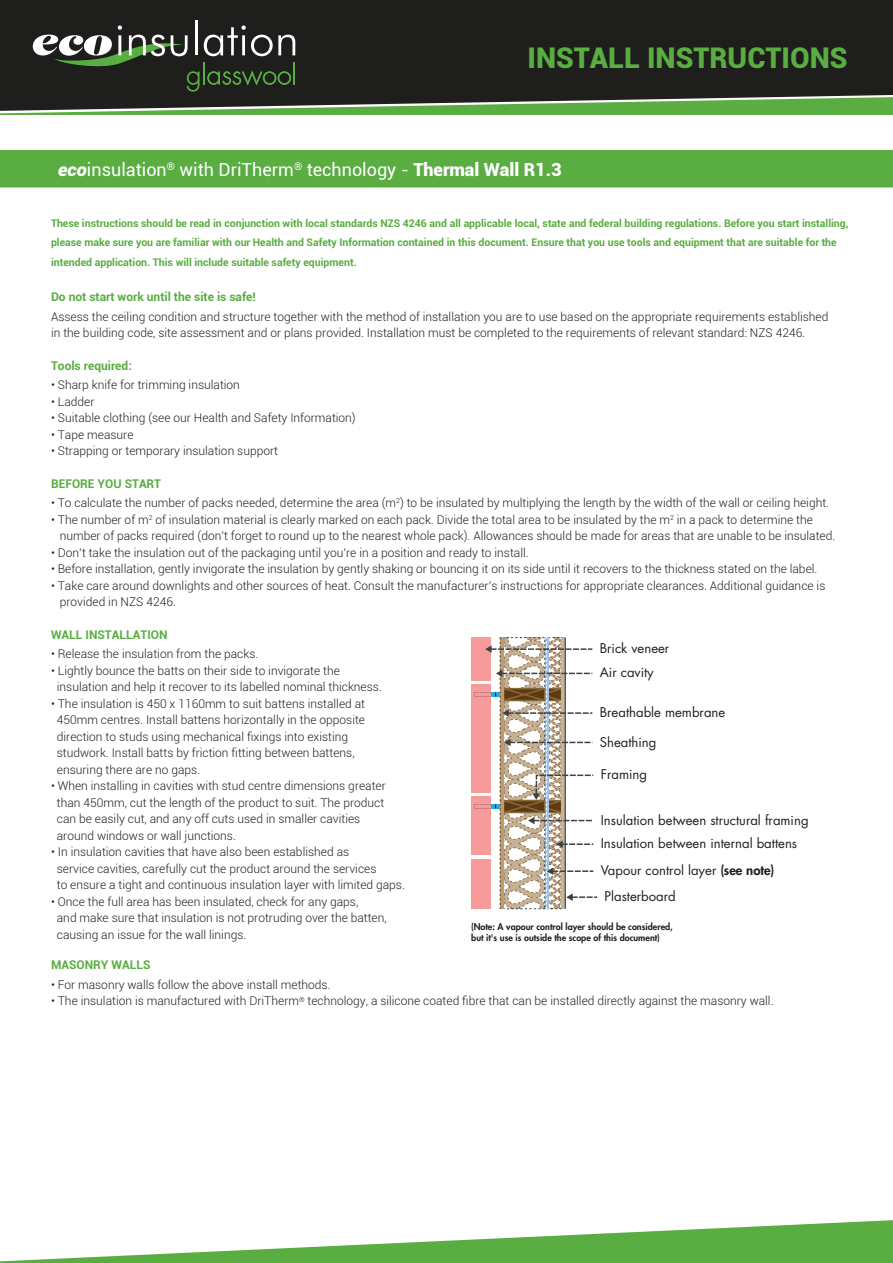
<style>
.page{position:relative;width:893px;height:1263px;background:#fff}
.page>*{position:absolute;margin:0;border:0;box-sizing:border-box;transform-origin:0 0}
.t1{font:900 28.5px "Roboto";color:#59ad41}
.t2{font:18px "Roboto";color:#fff}
.t3{font:13.05px/24.3px "Futura Std";color:#231f20}
.t4{font:300 12px/16.5px "Roboto";color:#231f20}
.t5{font:700 12px "Roboto";color:#59ad41}
.t6{font:700 10.5px/19.5px "Roboto";color:#59ad41}
.t7{font:800 9px/10.8px "Futura Std";color:#231f20}
.s1{font-weight:900;font-style:italic}
.s2{font-weight:900}
.s3{font-weight:800}
</style>
<div class="page">
<div style="left:0;top:0;width:893px;height:25px;background:#1e1e1d"></div>
<div style="left:0;top:150px;width:893px;height:37px;background:#59ad41"></div>
<svg style="left:0;top:1220px;width:893px;height:43px"></svg>
<hr style="left:195px;top:20px;width:3px;height:35px;background:#fff">
<svg style="left:0;top:25px;width:893px;height:90px;background:#313b2d"></svg>
<hr style="left:293px;top:62px;width:2px;height:23px;background:#59ad41">
<div style="left:471px;top:638px;width:20px;height:43px;background:#f69b9a"></div>
<div style="left:471px;top:684px;width:20px;height:109px;background:#f69b9a"></div>
<div style="left:471px;top:859px;width:20px;height:50px;background:#f69b9a"></div>
<div style="left:471px;top:796px;width:20px;height:59px;background:#f69b9a"></div>
<svg style="left:475px;top:638px;width:122px;height:271px"></svg>
<h1 class="t1" style="left:528px;top:38px;width:321px">INSTALL INSTRUCTIONS</h1>
<h2 class="t2" style="left:58px;top:157px;width:505px"><span class="s1">eco</span>insulation<sup>®</sup> with DriTherm<sup>®</sup> technology - <span class="s2">Thermal Wall R1.3</span></h2>
<p class="t6" style="left:51px;top:213px;width:799px">These instructions should be read in conjunction with local standards NZS 4246 and all applicable local, state and federal building regulations. Before you start installing, please make sure you are familiar with our Health and Safety Information contained in this document. Ensure that you use tools and equipment that are suitable for the intended application. This will include suitable safety equipment.</p>
<p class="t5" style="left:51px;top:289px;width:206px">Do not start work until the site is safe!</p>
<p class="t4" style="left:51px;top:308px;width:779px">Assess the ceiling condition and structure together with the method of installation you are to use based on the appropriate requirements established in the building code, site assessment and or plans provided. Installation must be completed to the requirements of relevant standard: NZS 4246.</p>
<p class="t5" style="left:51px;top:357px;width:82px">Tools required:</p>
<p class="t4" style="left:51px;top:376px;width:190px">• Sharp knife for trimming insulation</p>
<p class="t4" style="left:51px;top:393px;width:45px">• Ladder</p>
<p class="t4" style="left:51px;top:409px;width:306px">• Suitable clothing (see our Health and Safety Information)</p>
<p class="t4" style="left:51px;top:426px;width:84px">• Tape measure</p>
<p class="t4" style="left:51px;top:442px;width:229px">• Strapping or temporary insulation support</p>
<p class="t5" style="left:51px;top:475px;width:112px">BEFORE YOU START</p>
<p class="t4" style="left:51px;top:494px;width:780px">• To calculate the number of packs needed, determine the area (m<sup>2</sup>) to be insulated by multiplying the length by the width of the wall or ceiling height.</p>
<p class="t4" style="left:60px;top:511px;width:777px;text-indent:-9px">• The number of m<sup>2</sup> of insulation material is clearly marked on each pack. Divide the total area to be insulated by the m<sup>2</sup> in a pack to determine the number of packs required (don’t forget to round up to the nearest whole pack). Allowances should be made for areas that are unable to be insulated.</p>
<p class="t4" style="left:51px;top:544px;width:479px">• Don’t take the insulation out of the packaging until you’re in a position and ready to install.</p>
<p class="t4" style="left:51px;top:560px;width:768px">• Before installation, gently invigorate the insulation by gently shaking or bouncing it on its side until it recovers to the thickness stated on the label.</p>
<p class="t4" style="left:60px;top:577px;width:767px;text-indent:-9px">• Take care around downlights and other sources of heat. Consult the manufacturer’s instructions for appropriate clearances. Additional guidance is provided in NZS 4246.</p>
<p class="t5" style="left:51px;top:626px;width:118px">WALL INSTALLATION</p>
<p class="t4" style="left:51px;top:645px;width:209px">• Release the insulation from the packs.</p>
<p class="t4" style="left:57px;top:662px;width:327px;text-indent:-6px">• Lightly bounce the batts on their side to invigorate the insulation and help it recover to its labelled nominal thickness.</p>
<p class="t4" style="left:57px;top:695px;width:310px;text-indent:-6px">• The insulation is 450 x 1160mm to suit battens installed at 450mm centres. Install battens horizontally in the opposite direction to studs using mechanical fixings into existing studwork. Install batts by friction fitting between battens, ensuring there are no gaps.</p>
<p class="t4" style="left:57px;top:777px;width:330px;text-indent:-6px">• When installing in cavities with stud centre dimensions greater than 450mm, cut the length of the product to suit. The product can be easily cut, and any off cuts used in smaller cavities around windows or wall junctions.</p>
<p class="t4" style="left:57px;top:843px;width:350px;text-indent:-6px">• In insulation cavities that have also been established as<br>service cavities, carefully cut the product around the services<br>to ensure a tight and continuous insulation layer with limited gaps.</p>
<p class="t4" style="left:57px;top:893px;width:331px;text-indent:-6px">• Once the full area has been insulated, check for any gaps,<br>and make sure that insulation is not protruding over the batten, causing an issue for the wall linings.</p>
<p class="t5" style="left:51px;top:957px;width:101px">MASONRY WALLS</p>
<p class="t4" style="left:51px;top:976px;width:281px">• For masonry walls follow the above install methods.</p>
<p class="t4" style="left:51px;top:992px;width:724px">• The insulation is manufactured with DriTherm<sup>®</sup> technology, a silicone coated fibre that can be installed directly against the masonry wall.</p>
<p class="t3" style="left:600px;top:636px;width:71px">Brick veneer<br>Air cavity</p>
<p class="t3" style="left:600px;top:700px;width:127px">Breathable membrane</p>
<p class="t3" style="left:600px;top:730px;width:58px">Sheathing</p>
<p class="t3" style="left:601px;top:762px;width:48px">Framing</p>
<p class="t3" style="left:601px;top:808px;width:209px">Insulation between structural framing</p>
<p class="t3" style="left:601px;top:858px;width:175px;line-height:26px">Vapour control layer <span class="s3">(see note)<br></span>Plasterboard</p>
<p class="t7" style="left:471px;top:921px;width:203px">(Note: A vapour control layer should be considered, but it's use is outside the scope of this document)</p>
<p class="t3" style="left:601px;top:831px;width:198px">Insulation between internal battens</p>
</div>
